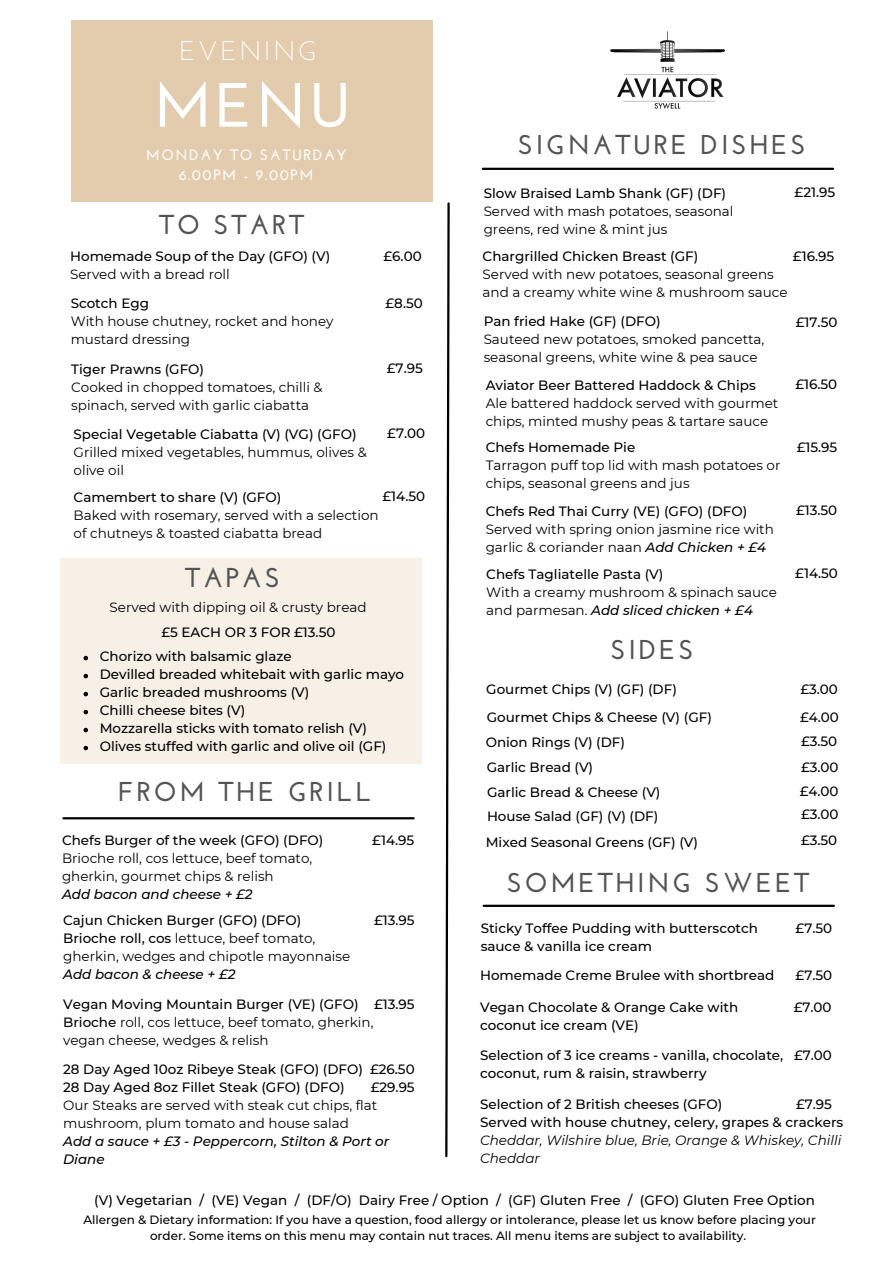
<style>
.page{position:relative;width:893px;height:1264px;background:#fff}
.page>*{position:absolute;margin:0;border:0;box-sizing:border-box;transform-origin:0 0}
.t1{font:700 62.25px "Josefin Sans";color:#fff}
.t2{font:700 27.15px "Josefin Sans";letter-spacing:.1em;color:#545454}
.t3{font:27px "Josefin Sans";letter-spacing:.1em;color:#fff}
.t4{font:700 15px "Josefin Sans";letter-spacing:.1em;color:#fff}
.t5{font:500 13.5px/18px "Montserrat";color:#000}
.t6{font:13.5px/18px "Montserrat";color:#000}
.t7{font:italic 500 13.5px/18px "Montserrat";color:#000}
.t8{font:italic 13.5px/18px "Montserrat";color:#000}
.t9{font:500 12px/16px "Montserrat";color:#000;text-align:center}
.s1{font-weight:500}
.s2{font-weight:500;font-style:italic}
</style>
<div class="page">
<svg style="left:445px;top:202px;width:5px;height:956px"></svg>
<img style="left:610px;top:31px;width:114px;height:78px">
<div style="left:71px;top:21px;width:361px;height:181px;background:#e3ccae"></div>
<hr style="left:63px;top:817px;width:350px;height:2px;background:#000">
<hr style="left:483px;top:168px;width:350px;height:2px;background:#000">
<hr style="left:483px;top:904px;width:350px;height:3px;background:#000">
<div style="left:60px;top:558px;width:361px;height:205px;background:#f6f0e6"></div>
<svg style="left:83px;top:656px;width:5px;height:4px"></svg>
<svg style="left:83px;top:674px;width:5px;height:4px"></svg>
<svg style="left:83px;top:692px;width:5px;height:4px"></svg>
<svg style="left:83px;top:709px;width:5px;height:5px"></svg>
<svg style="left:83px;top:727px;width:5px;height:5px"></svg>
<svg style="left:83px;top:745px;width:5px;height:5px"></svg>
<p class="t3" style="left:179px;top:39px;width:139px">EVENING</p>
<p class="t1" style="left:154px;top:80px;width:198px">MENU</p>
<p class="t4" style="left:146px;top:149px;width:202px">MONDAY TO SATURDAY</p>
<p class="t4" style="left:179px;top:169px;width:136px">6.00PM - 9.00PM</p>
<p class="t2" style="left:159px;top:213px;width:146px">TO START</p>
<p class="t5" style="left:70px;top:247px;width:262px">Homemade Soup of the Day (GFO) (V)</p>
<p class="t6" style="left:70px;top:265px;width:161px">Served with a bread roll</p>
<p class="t5" style="left:71px;top:294px;width:80px">Scotch Egg</p>
<p class="t6" style="left:71px;top:312px;width:264px">With house chutney, rocket and honey mustard dressing</p>
<p class="t5" style="left:71px;top:360px;width:134px">Tiger Prawns (GFO)</p>
<p class="t6" style="left:71px;top:378px;width:253px">Cooked in chopped tomatoes, chilli &amp; spinach, served with garlic ciabatta</p>
<p class="t5" style="left:74px;top:425px;width:284px">Special Vegetable Ciabatta (V) (VG) (GFO)</p>
<p class="t6" style="left:74px;top:443px;width:294px">Grilled mixed vegetables, hummus, olives &amp; olive oil</p>
<p class="t5" style="left:383px;top:247px;width:40px">£6.00</p>
<p class="t5" style="left:385px;top:294px;width:39px">£8.50</p>
<p class="t5" style="left:387px;top:359px;width:37px">£7.95</p>
<p class="t5" style="left:387px;top:424px;width:39px">£7.00</p>
<p class="t5" style="left:74px;top:488px;width:209px">Camembert to share (V) (GFO)</p>
<p class="t6" style="left:74px;top:506px;width:306px">Baked with rosemary, served with a selection of chutneys &amp; toasted ciabatta bread</p>
<p class="t5" style="left:382px;top:487px;width:44px">£14.50</p>
<p class="t2" style="left:185px;top:567px;width:96px">TAPAS</p>
<p class="t6" style="left:110px;top:597px;width:258px">Served with dipping oil &amp; crusty bread</p>
<p class="t5" style="left:161px;top:623px;width:175px">£5 EACH OR 3 FOR £13.50</p>
<p class="t5" style="left:100px;top:647px;width:193px">Chorizo with balsamic glaze</p>
<p class="t5" style="left:100px;top:665px;width:306px">Devilled breaded whitebait with garlic mayo</p>
<p class="t5" style="left:100px;top:683px;width:211px">Garlic breaded mushrooms (V)</p>
<p class="t5" style="left:100px;top:701px;width:147px">Chilli cheese bites (V)</p>
<p class="t5" style="left:100px;top:719px;width:269px">Mozzarella sticks with tomato relish (V)</p>
<p class="t5" style="left:100px;top:737px;width:288px">Olives stuffed with garlic and olive oil (GF)</p>
<p class="t2" style="left:118px;top:780px;width:255px">FROM THE GRILL</p>
<p class="t5" style="left:62px;top:831px;width:263px">Chefs Burger of the week (GFO) (DFO)</p>
<p class="t6" style="left:62px;top:849px;width:252px">Brioche roll, cos lettuce, beef tomato, gherkin, gourmet chips &amp; relish</p>
<p class="t7" style="left:62px;top:885px;width:192px">Add bacon and cheese + £2</p>
<p class="t5" style="left:63px;top:911px;width:240px">Cajun Chicken Burger (GFO) (DFO)</p>
<p class="t6" style="left:63px;top:929px;width:289px"><span class="s1">Brioche roll, cos</span> lettuce, beef tomato, gherkin, wedges and chipotle mayonnaise</p>
<p class="t7" style="left:63px;top:965px;width:174px">Add bacon &amp; cheese + £2</p>
<p class="t5" style="left:372px;top:831px;width:43px">£14.95</p>
<p class="t5" style="left:374px;top:911px;width:42px">£13.95</p>
<p class="t5" style="left:63px;top:995px;width:297px">Vegan Moving Mountain Burger (VE) (GFO)</p>
<p class="t6" style="left:63px;top:1012px;width:312px"><span class="s1">Brioche</span> roll, cos lettuce, beef tomato, gherkin, vegan cheese, wedges &amp; relish</p>
<p class="t5" style="left:374px;top:994px;width:42px">£13.95</p>
<p class="t5" style="left:63px;top:1059px;width:301px">28 Day Aged 10oz Ribeye Steak (GFO) (DFO)</p>
<p class="t5" style="left:63px;top:1077px;width:283px">28 Day Aged 8oz Fillet Steak (GFO) (DFO)</p>
<p class="t6" style="left:63px;top:1095px;width:316px">Our Steaks are served with steak cut chips, flat mushroom, plum tomato and house salad</p>
<p class="t7" style="left:63px;top:1131px;width:328px">Add a sauce + £3 - Peppercorn, Stilton &amp; Port or<br>Diane</p>
<p class="t5" style="left:370px;top:1059px;width:46px">£26.50</p>
<p class="t5" style="left:371px;top:1077px;width:45px">£29.95</p>
<p class="t2" style="left:518px;top:134px;width:289px">SIGNATURE DISHES</p>
<p class="t5" style="left:483px;top:184px;width:244px">Slow Braised Lamb Shank (GF) (DF)</p>
<p class="t6" style="left:483px;top:202px;width:251px">Served with mash potatoes, seasonal greens, red wine &amp; mint jus</p>
<p class="t5" style="left:794px;top:184px;width:42px">£21.95</p>
<p class="t5" style="left:482px;top:247px;width:217px">Chargrilled Chicken Breast (GF)</p>
<p class="t6" style="left:482px;top:265px;width:306px">Served with new potatoes, seasonal greens and a creamy white wine &amp; mushroom sauce</p>
<p class="t5" style="left:792px;top:247px;width:43px">£16.95</p>
<p class="t5" style="left:483px;top:312px;width:178px">Pan fried Hake (GF) (DFO)</p>
<p class="t6" style="left:483px;top:330px;width:282px">Sauteed new potatoes, smoked pancetta, seasonal greens, white wine &amp; pea sauce</p>
<p class="t5" style="left:485px;top:376px;width:271px">Aviator Beer Battered Haddock &amp; Chips</p>
<p class="t6" style="left:485px;top:393px;width:294px">Ale battered haddock served with gourmet chips, minted mushy peas &amp; tartare sauce</p>
<p class="t5" style="left:485px;top:438px;width:151px">Chefs Homemade Pie</p>
<p class="t6" style="left:485px;top:456px;width:296px">Tarragon puff top lid with mash potatoes or chips, seasonal greens and jus</p>
<p class="t5" style="left:485px;top:501px;width:263px">Chefs Red Thai Curry (VE) (GFO) (DFO)</p>
<p class="t6" style="left:485px;top:519px;width:290px">Served with spring onion jasmine rice with garlic &amp; coriander naan <span class="s2">Add Chicken + £4</span></p>
<p class="t5" style="left:486px;top:565px;width:179px">Chefs Tagliatelle Pasta (V)</p>
<p class="t6" style="left:486px;top:583px;width:292px">With a creamy mushroom &amp; spinach sauce and parmesan. <span class="s2">Add sliced chicken + £4</span></p>
<p class="t2" style="left:610px;top:639px;width:85px">SIDES</p>
<p class="t5" style="left:486px;top:680px;width:192px">Gourmet Chips (V) (GF) (DF)</p>
<p class="t5" style="left:486px;top:708px;width:227px">Gourmet Chips &amp; Cheese (V) (GF)</p>
<p class="t5" style="left:485px;top:732px;width:141px">Onion Rings (V) (DF)</p>
<p class="t5" style="left:486px;top:758px;width:108px">Garlic Bread (V)</p>
<p class="t5" style="left:487px;top:782px;width:175px">Garlic Bread &amp; Cheese (V)</p>
<p class="t5" style="left:487px;top:807px;width:173px">House Salad (GF) (V) (DF)</p>
<p class="t5" style="left:795px;top:313px;width:43px">£17.50</p>
<p class="t5" style="left:795px;top:375px;width:43px">£16.50</p>
<p class="t5" style="left:796px;top:438px;width:42px">£15.95</p>
<p class="t5" style="left:796px;top:501px;width:43px">£13.50</p>
<p class="t5" style="left:795px;top:564px;width:44px">£14.50</p>
<p class="t5" style="left:800px;top:679px;width:39px">£3.00</p>
<p class="t5" style="left:800px;top:708px;width:40px">£4.00</p>
<p class="t5" style="left:801px;top:732px;width:38px">£3.50</p>
<p class="t5" style="left:801px;top:758px;width:39px">£3.00</p>
<p class="t5" style="left:799px;top:782px;width:40px">£4.00</p>
<p class="t5" style="left:801px;top:805px;width:39px">£3.00</p>
<p class="t5" style="left:485px;top:833px;width:214px">Mixed Seasonal Greens (GF) (V)</p>
<p class="t5" style="left:801px;top:831px;width:38px">£3.50</p>
<p class="t2" style="left:506px;top:871px;width:304px">SOMETHING SWEET</p>
<p class="t5" style="left:480px;top:919px;width:279px">Sticky Toffee Pudding with butterscotch sauce &amp; vanilla ice cream</p>
<p class="t5" style="left:480px;top:965px;width:296px">Homemade Creme Brulee with shortbread</p>
<p class="t5" style="left:480px;top:998px;width:259px">Vegan Chocolate &amp; Orange Cake with coconut ice cream (VE)</p>
<p class="t5" style="left:480px;top:1046px;width:305px">Selection of 3 ice creams - vanilla, chocolate, coconut, rum &amp; raisin, strawberry</p>
<p class="t5" style="left:795px;top:918px;width:38px">£7.50</p>
<p class="t5" style="left:795px;top:965px;width:38px">£7.50</p>
<p class="t5" style="left:793px;top:998px;width:39px">£7.00</p>
<p class="t5" style="left:794px;top:1046px;width:39px">£7.00</p>
<p class="t5" style="left:480px;top:1094px;width:244px">Selection of 2 British cheeses (GFO)</p>
<p class="t5" style="left:480px;top:1112px;width:365px">Served with house chutney, celery, grapes &amp; crackers</p>
<p class="t8" style="left:480px;top:1130px;width:363px">Cheddar, Wilshire blue, Brie, Orange &amp; Whiskey, Chilli<br>Cheddar</p>
<p class="t5" style="left:796px;top:1094px;width:37px">£7.95</p>
<p class="t5" style="left:94px;top:1190px;width:722px">(V) Vegetarian / (VE) Vegan / (DF/O) Dairy Free / Option / (GF) Gluten Free / (GFO) Gluten Free Option</p>
<p class="t9" style="left:83px;top:1211px;width:734px">Allergen &amp; Dietary information: If you have a question, food allergy or intolerance, please let us know before placing your order. Some items on this menu may contain nut traces. All menu items are subject to availability.</p>
</div>
